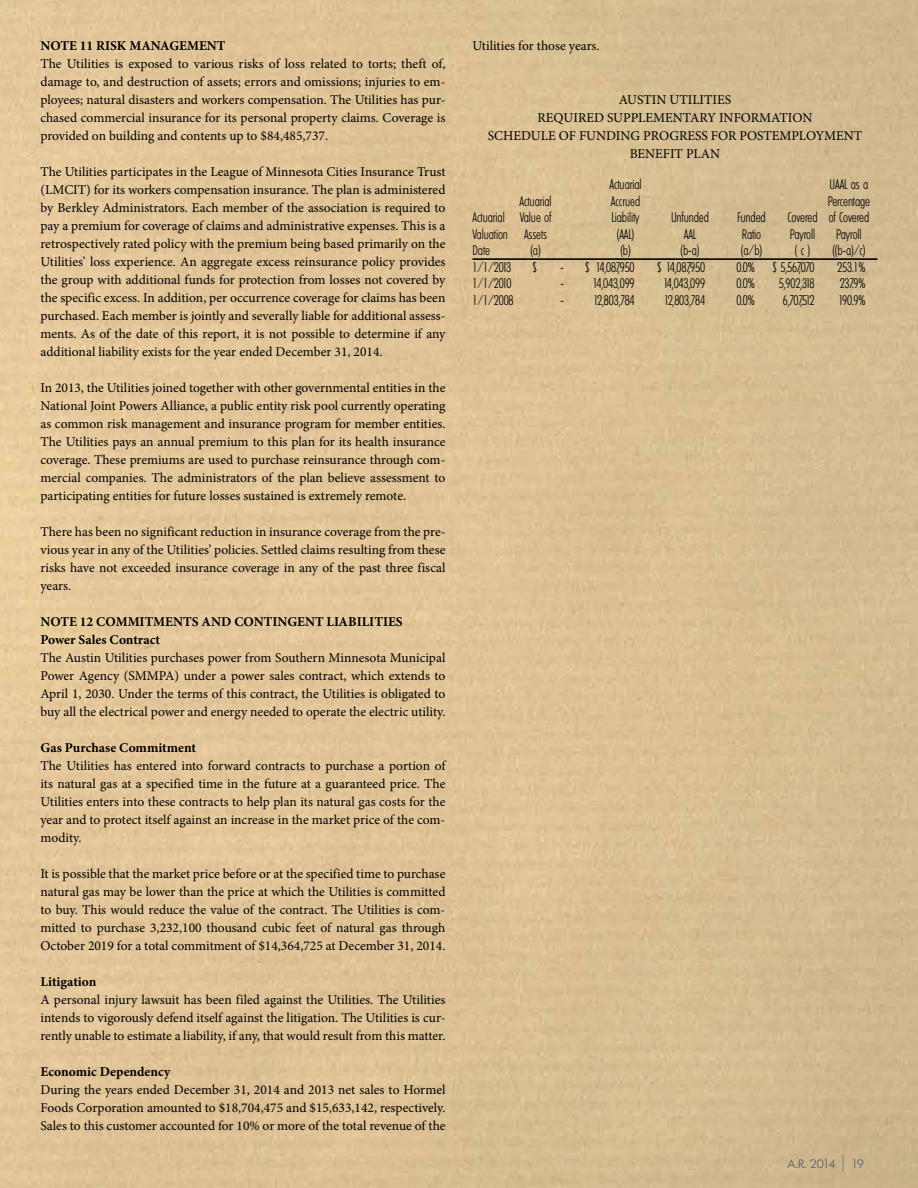
<style>
.page{position:relative;width:918px;height:1188px;background:#fff}
.page>*{position:absolute;margin:0;border:0;box-sizing:border-box;transform-origin:0 0}
.t1{font:13.5px/18px "Minion Pro";color:#000;text-align:justify}
.t2{font:300 condensed 13.5px "Limerick";letter-spacing:-.01em;color:#000;scale:.9 1}
.t3{font:700 13.5px/18px "Minion Pro";color:#000}
.t4{font:12px "Limerick";letter-spacing:-.11em;color:#6d6e71}
.s1{font-size:24px}
</style>
<div class="page">
<img style="left:0;top:0;width:918px;height:1188px">
<hr style="left:472px;top:259px;width:406px;height:1px;background:#000">
<p class="t3" style="left:40px;top:37px;width:187px">NOTE 11 RISK MANAGEMENT</p>
<p class="t1" style="left:40px;top:55px;width:406px">The Utilities is exposed to various risks of loss related to torts; theft of, damage to, and destruction of assets; errors and omissions; injuries to em&shy;ployees; natural disasters and workers compensation. The Utilities has pur&shy;chased commercial insurance for its personal property claims. Coverage is provided on building and contents up to $84,485,737.</p>
<p class="t1" style="left:40px;top:163px;width:407px">The Utilities participates in the League of Minnesota Cities Insurance Trust (LMCIT) for its workers compensation insurance. The plan is administered by Berkley Administrators. Each member of the association is required to pay a premium for coverage of claims and administrative expenses. This is a retrospectively rated policy with the premium being based primarily on the Utilities’ loss experience. An aggregate excess reinsurance policy provides the group with additional funds for protection from losses not covered by the specific excess. In addition, per occurrence coverage for claims has been purchased. Each member is jointly and severally liable for additional assess&shy;ments. As of the date of this report, it is not possible to determine if any additional liability exists for the year ended December 31, 2014.</p>
<p class="t1" style="left:40px;top:379px;width:407px">In 2013, the Utilities joined together with other governmental entities in the National Joint Powers Alliance, a public entity risk pool currently operating as common risk management and insurance program for member entities.<br>The Utilities pays an annual premium to this plan for its health insurance coverage. These premiums are used to purchase reinsurance through com&shy;mercial companies. The administrators of the plan believe assessment to participating entities for future losses sustained is extremely remote.</p>
<p class="t1" style="left:40px;top:523px;width:407px">There has been no significant reduction in insurance coverage from the pre&shy;vious year in any of the Utilities’ policies. Settled claims resulting from these risks have not exceeded insurance coverage in any of the past three fiscal years.</p>
<p class="t3" style="left:40px;top:613px;width:364px">NOTE 12 COMMITMENTS AND CONTINGENT LIABILITIES<br>Power Sales Contract</p>
<p class="t1" style="left:40px;top:649px;width:407px">The Austin Utilities purchases power from Southern Minnesota Municipal Power Agency (SMMPA) under a power sales contract, which extends to April 1, 2030. Under the terms of this contract, the Utilities is obligated to buy all the electrical power and energy needed to operate the electric utility.</p>
<p class="t3" style="left:40px;top:739px;width:157px">Gas Purchase Commitment</p>
<p class="t1" style="left:40px;top:757px;width:407px">The Utilities has entered into forward contracts to purchase a portion of its natural gas at a specified time in the future at a guaranteed price. The Utilities enters into these contracts to help plan its natural gas costs for the year and to protect itself against an increase in the market price of the com&shy;modity.</p>
<p class="t1" style="left:40px;top:865px;width:406px">It is possible that the market price before or at the specified time to purchase natural gas may be lower than the price at which the Utilities is committed to buy. This would reduce the value of the contract. The Utilities is com&shy;mitted to purchase 3,232,100 thousand cubic feet of natural gas through October 2019 for a total commitment of $14,364,725 at December 31, 2014.</p>
<p class="t3" style="left:40px;top:973px;width:58px">Litigation</p>
<p class="t1" style="left:40px;top:991px;width:406px">A personal injury lawsuit has been filed against the Utilities. The Utilities intends to vigorously defend itself against the litigation. The Utilities is cur&shy;rently unable to estimate a liability, if any, that would result from this matter.</p>
<p class="t3" style="left:40px;top:1063px;width:132px">Economic Dependency</p>
<p class="t1" style="left:40px;top:1081px;width:407px">During the years ended December 31, 2014 and 2013 net sales to Hormel Foods Corporation amounted to $18,704,475 and $15,633,142, respectively.<br>Sales to this customer accounted for 10% or more of the total revenue of the</p>
<p class="t1" style="left:472px;top:37px;width:129px">Utilities for those years.</p>
<p class="t1" style="left:488px;top:91px;width:376px;text-align:center">AUSTIN UTILITIES<br>REQUIRED SUPPLEMENTARY INFORMATION<br>SCHEDULE OF FUNDING PROGRESS FOR POSTEMPLOYMENT<br>BENEFIT PLAN</p>
<p class="t2" style="left:609px;top:177px;width:37px">Actuarial</p>
<p class="t2" style="left:830px;top:177px;width:45px">UAAL as a</p>
<p class="t2" style="left:519px;top:193px;width:37px">Actuarial</p>
<p class="t2" style="left:611px;top:193px;width:34px">Accrued</p>
<p class="t2" style="left:828px;top:193px;width:49px">Percentage</p>
<p class="t2" style="left:473px;top:210px;width:89px">Actuarial Value of</p>
<p class="t2" style="left:612px;top:210px;width:33px">Liability</p>
<p class="t2" style="left:671px;top:210px;width:44px">Unfunded</p>
<p class="t2" style="left:737px;top:210px;width:33px">Funded</p>
<p class="t2" style="left:787px;top:210px;width:92px">Covered of Covered</p>
<p class="t2" style="left:473px;top:226px;width:84px">Valuation Assets</p>
<p class="t2" style="left:617px;top:226px;width:21px">(AAL)</p>
<p class="t2" style="left:684px;top:226px;width:15px">AAL</p>
<p class="t2" style="left:742px;top:226px;width:23px">Ratio</p>
<p class="t2" style="left:790px;top:226px;width:30px">Payroll</p>
<p class="t2" style="left:836px;top:226px;width:30px">Payroll</p>
<p class="t2" style="left:473px;top:243px;width:21px">Date</p>
<p class="t2" style="left:530px;top:243px;width:13px">(a)</p>
<p class="t2" style="left:620px;top:243px;width:13px">(b)</p>
<p class="t2" style="left:681px;top:243px;width:22px">(b-a)</p>
<p class="t2" style="left:741px;top:243px;width:25px">(a/b)</p>
<p class="t2" style="left:795px;top:243px;width:19px">( c )</p>
<p class="t2" style="left:832px;top:243px;width:38px">((b-a)/c)</p>
<p class="t2" style="left:473px;top:259px;width:45px">1/1/2013</p>
<p class="t2" style="left:533px;top:259px;width:6px">$</p>
<p class="t2" style="left:561px;top:259px;width:84px">- $ 14,087,950</p>
<p class="t2" style="left:657px;top:259px;width:55px">$ 14,087,950</p>
<p class="t2" style="left:737px;top:259px;width:22px">0.0%</p>
<p class="t2" style="left:773px;top:259px;width:48px">$ 5,567,070</p>
<p class="t2" style="left:837px;top:259px;width:33px">253.1%</p>
<p class="t2" style="left:473px;top:276px;width:45px">1/1/2010</p>
<p class="t2" style="left:561px;top:276px;width:84px">- 14,043,099</p>
<p class="t2" style="left:663px;top:276px;width:48px">14,043,099</p>
<p class="t2" style="left:737px;top:276px;width:22px">0.0%</p>
<p class="t2" style="left:779px;top:276px;width:41px">5,902,318</p>
<p class="t2" style="left:840px;top:276px;width:30px">237.9%</p>
<p class="t2" style="left:473px;top:292px;width:47px">1/1/2008</p>
<p class="t2" style="left:561px;top:292px;width:84px">- 12,803,784</p>
<p class="t2" style="left:664px;top:292px;width:47px">12,803,784</p>
<p class="t2" style="left:737px;top:292px;width:22px">0.0%</p>
<p class="t2" style="left:783px;top:292px;width:37px">6,707,512</p>
<p class="t2" style="left:839px;top:292px;width:31px">190.9%</p>
<p class="t4" style="left:788px;top:1156px;width:78px">A.R. 2014 <span class="s1">|</span> 19</p>
</div>
